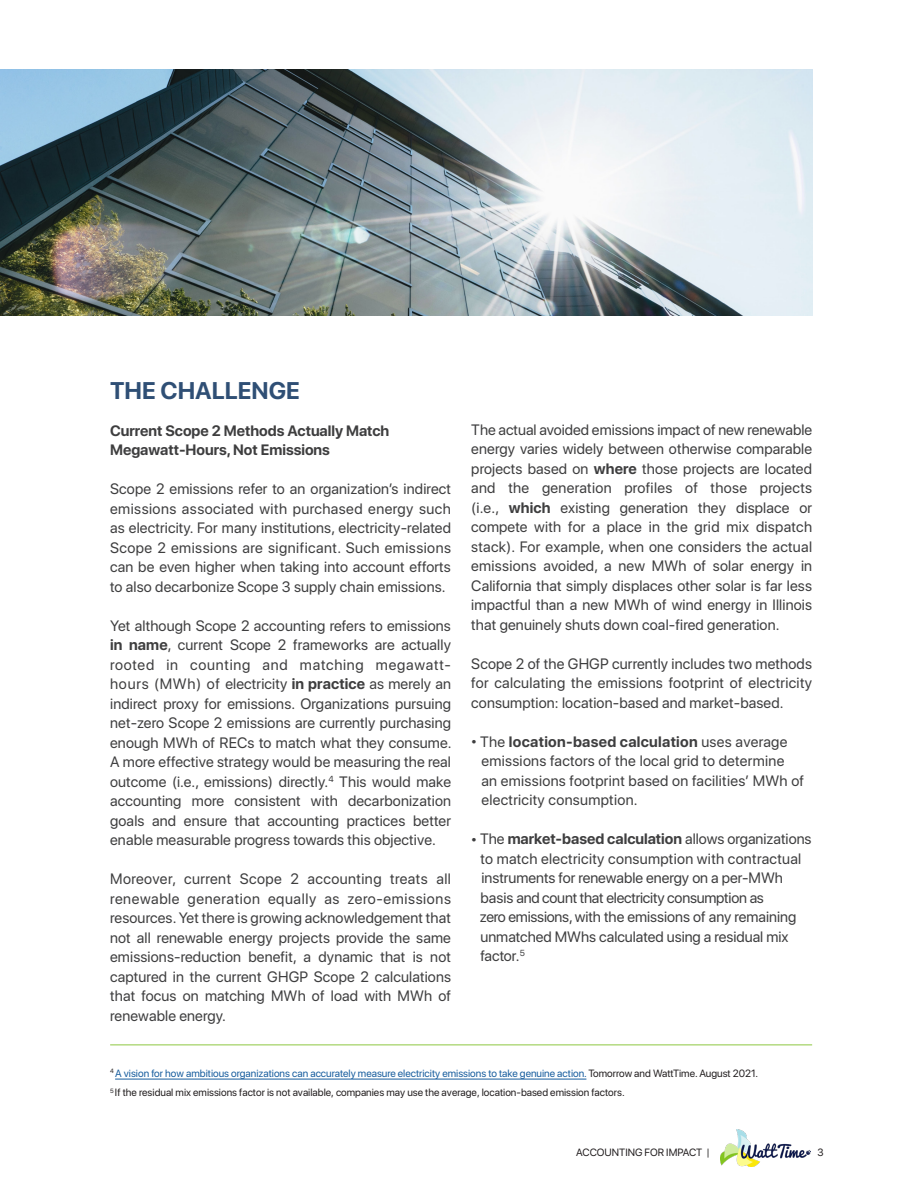
<style>
.page{position:relative;width:918px;height:1188px;background:#fff}
.page>*{position:absolute;margin:0;border:0;box-sizing:border-box;transform-origin:0 0}
.t1{font:700 24px "SF Pro Display";color:#2f4f75}
.t2{font:15px/19.5px "SF Pro Display";letter-spacing:.01em;color:#3e3e3f;text-align:justify}
.t3{font:700 15px/19.5px "SF Pro Display";color:#3e3e3f}
.t4{font:15px "SF Pro Display";letter-spacing:-.015em;color:#3e3e3f}
.t5{font:700 15px "SF Pro Display";letter-spacing:.02em;color:#3e3e3f}
.t6{font:10.5px "SF Pro Display";color:#175d9e}
.t7{font:10.5px "SF Pro Display";color:#231f20}
.s1{font-weight:700}
.s2{font-weight:400;font-size:12px}
.s3{font-weight:400}
.s4{color:#231f20}
</style>
<div class="page">
<img style="left:720px;top:1130px;width:90px;height:36px">
<hr style="left:115px;top:1079px;width:471px;height:1px;background:#175d9e">
<img style="left:0;top:69px;width:812px;height:246px">
<hr style="left:110px;top:1045px;width:702px;height:1px;background:#8ec741">
<p class="t1" style="left:110px;top:373px;width:191px">THE CHALLENGE</p>
<p class="t3" style="left:110px;top:420px;width:281px">Current Scope 2 Methods Actually Match<br>Megawatt-Hours, Not Emissions</p>
<p class="t2" style="left:110px;top:478px;width:342px">Scope 2 emissions refer to an organization’s indirect emissions associated with purchased energy such as electricity. For many institutions, electricity-related Scope 2 emissions are significant. Such emissions can be even higher when taking into account efforts to also decarbonize Scope 3 supply chain emissions.</p>
<p class="t2" style="left:110px;top:615px;width:343px">Yet although Scope 2 accounting refers to emissions <span class="s1">in name</span>, current Scope 2 frameworks are actually rooted in counting and matching megawatt&shy;hours (MWh) of electricity <span class="s1">in practice</span> as merely an indirect proxy for emissions. Organizations pursuing net-zero Scope 2 emissions are currently purchasing enough MWh of RECs to match what they consume.<br>A more effective strategy would be measuring the real outcome (i.e., emissions) directly.<sup>4</sup> This would make accounting more consistent with decarbonization goals and ensure that accounting practices better enable measurable progress towards this objective.</p>
<p class="t2" style="left:110px;top:868px;width:342px">Moreover, current Scope 2 accounting treats all renewable generation equally as zero-emissions resources. Yet there is growing acknowledgement that not all renewable energy projects provide the same emissions-reduction benefit, a dynamic that is not captured in the current GHGP Scope 2 calculations that focus on matching MWh of load with MWh of renewable energy.</p>
<p class="t2" style="left:471px;top:419px;width:342px">The actual avoided emissions impact of new renewable energy varies widely between otherwise comparable projects based on <span class="s1">where</span> those projects are located and the generation profiles of those projects (i.e., <span class="s1">which</span> existing generation they displace or compete with for a place in the grid mix dispatch stack). For example, when one considers the actual emissions avoided, a new MWh of solar energy in California that simply displaces other solar is far less impactful than a new MWh of wind energy in Illinois that genuinely shuts down coal-fired generation.</p>
<p class="t2" style="left:471px;top:653px;width:342px">Scope 2 of the GHGP currently includes two methods for calculating the emissions footprint of electricity consumption: location-based and market-based.</p>
<p class="t5" style="left:471px;top:731px;width:318px"><span class="s2">•</span> <span class="s3">The</span> location-based calculation <span class="s3">uses average</span></p>
<p class="t2" style="left:481px;top:750px;width:304px">emissions factors of the local grid to determine</p>
<p class="t2" style="left:481px;top:770px;width:324px">an emissions footprint based on facilities’ MWh of</p>
<p class="t2" style="left:481px;top:789px;width:158px">electricity consumption.</p>
<p class="t3" style="left:471px;top:829px;width:342px"><span class="s2">•</span> <span class="s3">The</span> market-based calculation <span class="s3">allows organizations</span></p>
<p class="t2" style="left:481px;top:848px;width:322px">to match electricity consumption with contractual</p>
<p class="t2" style="left:481px;top:867px;width:303px">instruments for renewable energy on a per-MWh</p>
<p class="t4" style="left:481px;top:887px;width:285px">basis and count that electricity consumption as</p>
<p class="t2" style="left:480px;top:906px;width:318px">zero emissions, with the emissions of any remaining</p>
<p class="t2" style="left:481px;top:926px;width:310px">unmatched MWhs calculated using a residual mix</p>
<p class="t2" style="left:481px;top:945px;width:46px">factor.<sup>5</sup></p>
<p class="t6" style="left:110px;top:1066px;width:649px"><sup>4</sup> A vision for how ambitious organizations can accurately measure electricity emissions to take genuine action. <span class="s4">Tomorrow and WattTime. August 2021.</span></p>
<p class="t7" style="left:110px;top:1085px;width:516px"><sup>5</sup> If the residual mix emissions factor is not available, companies may use the average, location-based emission factors.</p>
<p class="t7" style="left:576px;top:1145px;width:135px">ACCOUNTING FOR IMPACT |</p>
<p class="t7" style="left:818px;top:1145px;width:8px">3</p>
</div>
